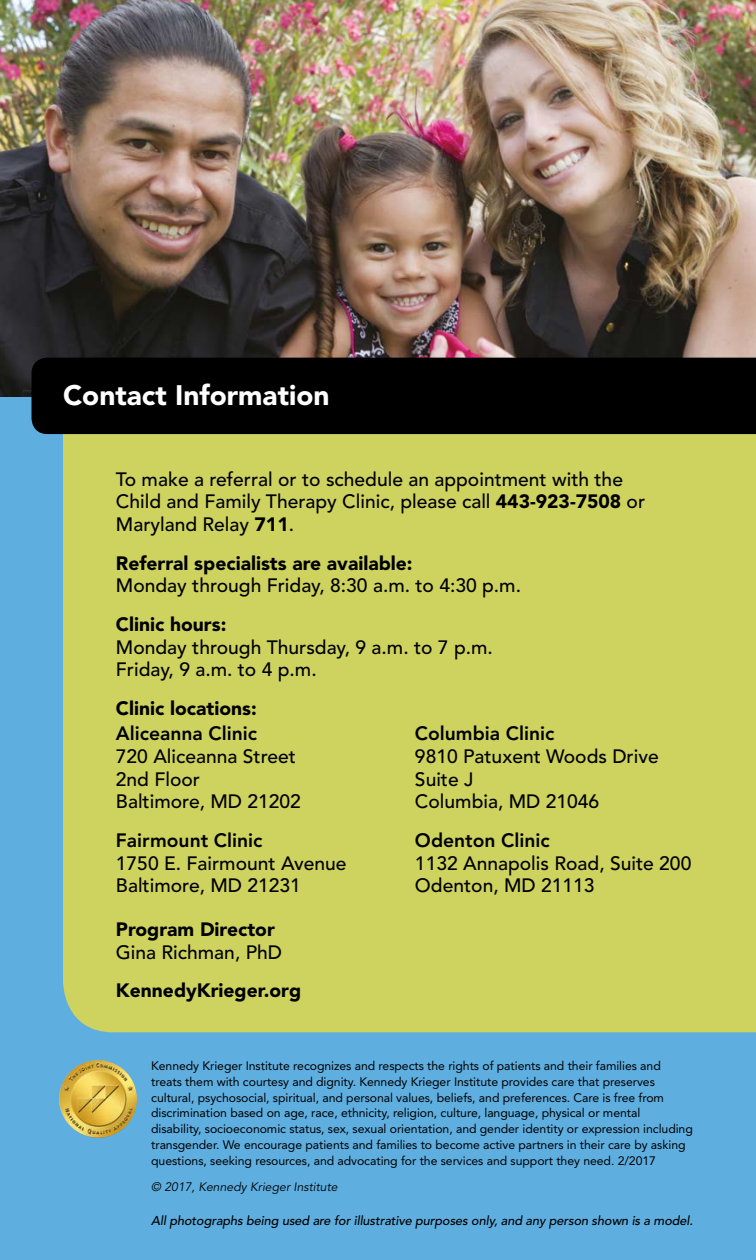
<style>
.page{position:relative;width:756px;height:1260px;background:#fff}
.page>*{position:absolute;margin:0;border:0;box-sizing:border-box;transform-origin:0 0}
.t1{font:900 28px "Avenir";color:#fff}
.t2{font:500 19.25px/22.8px "Avenir";color:#000}
.t3{font:900 19.25px "Avenir";color:#000}
.t4{font:800 19.25px "Avenir";color:#000}
.t5{font:italic 500 12.78px "Avenir";letter-spacing:-.01em;color:#000}
.t6{font:12.25px/15.8px "Avenir";letter-spacing:-.005em;color:#000}
.t7{font:italic 12.25px "Avenir";color:#000}
.s1{font-weight:900}
</style>
<div class="page">
<img style="left:0;top:0;width:756px;height:398px">
<div style="left:0;top:398px;width:756px;height:862px;background:#5eaee0"></div>
<div style="left:63px;top:434px;width:693px;height:598px;background:#ced25f"></div>
<div style="left:32px;top:358px;width:724px;height:76px;background:#000"></div>
<img style="left:59px;top:1060px;width:78px;height:78px">
<h1 class="t1" style="left:63px;top:378px;width:268px">Contact Information</h1>
<h2 class="t2" style="left:116px;top:468px;width:531px">To make a referral or to schedule an appointment with the<br>Child and Family Therapy Clinic, please call <span class="s1">443-923-7508</span> or<br>Maryland Relay <span class="s1">711</span>.</h2>
<h2 class="t3" style="left:116px;top:551px;width:298px">Referral specialists are available:</h2>
<h2 class="t2" style="left:116px;top:575px;width:407px">Monday through Friday, 8:30 a.m. to 4:30 p.m.</h2>
<h2 class="t3" style="left:116px;top:612px;width:112px">Clinic hours:</h2>
<h2 class="t2" style="left:116px;top:636px;width:378px">Monday through Thursday, 9 a.m. to 7 p.m.<br>Friday, 9 a.m. to 4 p.m.</h2>
<h2 class="t3" style="left:116px;top:696px;width:142px">Clinic locations:</h2>
<h2 class="t4" style="left:116px;top:722px;width:143px">Aliceanna Clinic</h2>
<h2 class="t2" style="left:116px;top:745px;width:187px">720 Aliceanna Street<br>2nd Floor<br>Baltimore, MD 21202</h2>
<h2 class="t4" style="left:116px;top:829px;width:148px">Fairmount Clinic</h2>
<h2 class="t2" style="left:116px;top:852px;width:232px">1750 E. Fairmount Avenue<br>Baltimore, MD 21231</h2>
<h2 class="t3" style="left:116px;top:918px;width:160px">Program Director</h2>
<h2 class="t2" style="left:116px;top:941px;width:168px">Gina Richman, PhD</h2>
<h2 class="t3" style="left:116px;top:979px;width:187px">KennedyKrieger.org</h2>
<h2 class="t4" style="left:415px;top:722px;width:141px">Columbia Clinic</h2>
<h2 class="t2" style="left:415px;top:745px;width:245px">9810 Patuxent Woods Drive<br>Suite J<br>Columbia, MD 21046</h2>
<h2 class="t4" style="left:415px;top:829px;width:136px">Odenton Clinic</h2>
<h2 class="t2" style="left:415px;top:852px;width:278px">1132 Annapolis Road, Suite 200<br>Odenton, MD 21113</h2>
<p class="t6" style="left:151px;top:1058px;width:543px">Kennedy Krieger Institute recognizes and respects the rights of patients and their families and treats them with courtesy and dignity. Kennedy Krieger Institute provides care that preserves cultural, psychosocial, spiritual, and personal values, beliefs, and preferences. Care is free from discrimination based on age, race, ethnicity, religion, culture, language, physical or mental disability, socioeconomic status, sex, sexual orientation, and gender identity or expression including transgender. We encourage patients and families to become active partners in their care by asking questions, seeking resources, and advocating for the services and support they need. 2/2017</p>
<p class="t7" style="left:151px;top:1180px;width:188px">© 2017, Kennedy Krieger Institute</p>
<p class="t5" style="left:151px;top:1213px;width:543px">All photographs being used are for illustrative purposes only, and any person shown is a model.</p>
</div>
